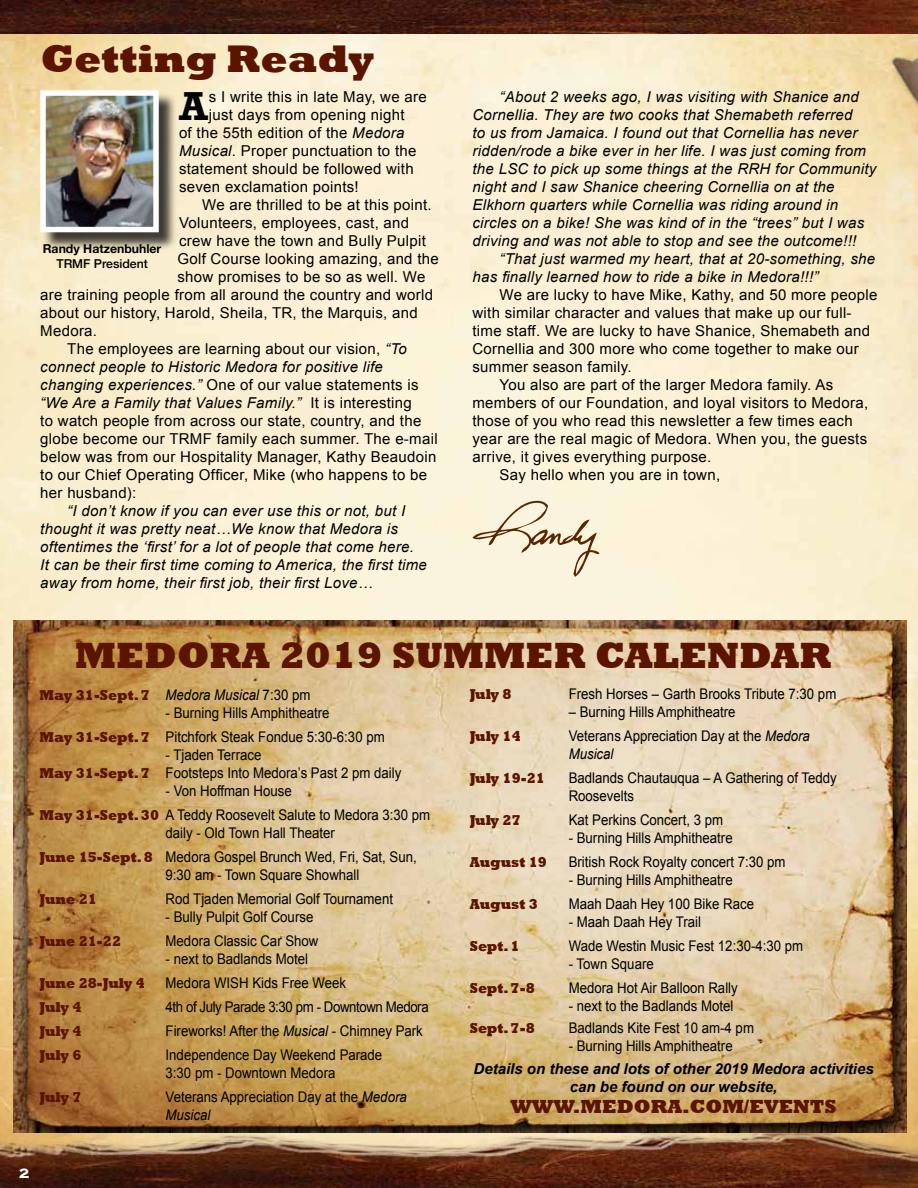
<style>
.page{position:relative;width:918px;height:1188px;background:#fff}
.page>*{position:absolute;margin:0;border:0;box-sizing:border-box;transform-origin:0 0}
.t1{font:700 41.55px "Rockwell";color:#000}
.t2{font:800 39.45px "Rockwell";color:#5b1400}
.t3{font:800 37.5px "Rockwell";color:#5b1400}
.t4{font:800 19.5px "Rockwell";color:#5b1400}
.t5{font:700 18px "Copperplate";color:#fff}
.t6{font:15px "Arial";letter-spacing:.02em;color:#000}
.t7{font:italic 15px/18px "Arial";letter-spacing:.02em;color:#000}
.t8{font:italic 700 15px/18px "Arial";color:#000;text-align:center}
.t9{font:14.7px/24px "Arial";color:#000;scale:.9 1}
.t10{font:800 14.7px "Rockwell";color:#5b1400;scale:.9 1}
.t11{font:14.7px "Arial";letter-spacing:-.03em;color:#000;scale:.9 1}
.t12{font:italic 14.7px "Arial";color:#000;scale:.9 1}
.t13{font:700 12.3px "Helvetica Neue";color:#000}
.t14{font:500 12.3px "Helvetica Neue";color:#000}
.s1{font-style:italic}
.s2{font-style:normal}
.s3{font-family:"Rockwell";font-weight:800;font-style:normal;color:#5b1400}
.s4{font-family:"Rockwell";font-weight:800;color:#5b1400}
</style>
<div class="page">
<img style="left:0;top:34px;width:918px;height:1086px">
<img style="left:0;top:0;width:891px;height:34px">
<div style="left:43px;top:93px;width:135px;height:158px;background:#000;opacity:.75"></div>
<img style="left:46px;top:96px;width:107px;height:130px">
<div style="left:40px;top:90px;width:119px;height:142px;border:5px solid #fff"></div>
<div style="left:891px;top:0;width:27px;height:261px;background:#f6e4c1"></div>
<img style="left:871px;top:1px;width:47px;height:189px">
<svg style="left:472px;top:500px;width:127px;height:77px"></svg>
<img style="left:898px;top:596px;width:20px;height:324px">
<div style="left:898px;top:306px;width:20px;height:290px;background:#f7eac9"></div>
<img style="left:0;top:1120px;width:918px;height:68px">
<img style="left:14px;top:620px;width:892px;height:513px">
<h2 class="t2" style="left:41px;top:36px;width:335px">Getting Ready</h2>
<h1 class="t1" style="left:179px;top:81px;width:30px">A</h1>
<p class="t6" style="left:209px;top:87px;width:220px">s I write this in late May, we are</p>
<p class="t6" style="left:209px;top:105px;width:197px">just days from opening night</p>
<p class="t6" style="left:179px;top:123px;width:227px">of the 55th edition of the <span class="s1">Medora</span></p>
<p class="t6" style="left:179px;top:141px;width:239px"><span class="s1">Musical</span>. Proper punctuation to the</p>
<p class="t6" style="left:179px;top:159px;width:236px">statement should be followed with</p>
<p class="t6" style="left:179px;top:177px;width:181px">seven exclamation points!</p>
<p class="t6" style="left:202px;top:195px;width:231px">We are thrilled to be at this point.</p>
<p class="t6" style="left:179px;top:213px;width:232px">Volunteers, employees, cast, and</p>
<p class="t6" style="left:179px;top:231px;width:248px">crew have the town and Bully Pulpit</p>
<p class="t6" style="left:177px;top:249px;width:263px">Golf Course looking amazing, and the</p>
<p class="t6" style="left:177px;top:267px;width:250px">show promises to be so as well. We</p>
<p class="t6" style="left:40px;top:285px;width:394px">are training people from all around the country and world</p>
<p class="t6" style="left:40px;top:303px;width:379px">about our history, Harold, Sheila, TR, the Marquis, and</p>
<p class="t6" style="left:40px;top:321px;width:58px">Medora.</p>
<p class="t6" style="left:67px;top:339px;width:341px">The employees are learning about our vision, <span class="s1">“To</span></p>
<p class="t7" style="left:40px;top:358px;width:344px">connect people to Historic Medora for positive life</p>
<p class="t6" style="left:40px;top:375px;width:380px"><span class="s1">changing experiences.”</span> One of our value statements is</p>
<p class="t7" style="left:40px;top:394px;width:373px">“We Are a Family that Values Family.” <span class="s2">It is interesting</span></p>
<p class="t6" style="left:40px;top:411px;width:383px">to watch people from across our state, country, and the</p>
<p class="t6" style="left:40px;top:429px;width:399px">globe become our TRMF family each summer. The e-mail</p>
<p class="t6" style="left:40px;top:447px;width:398px">below was from our Hospitality Manager, Kathy Beaudoin</p>
<p class="t6" style="left:40px;top:465px;width:388px">to our Chief Operating Officer, Mike (who happens to be</p>
<p class="t6" style="left:40px;top:483px;width:98px">her husband):</p>
<p class="t7" style="left:40px;top:502px;width:388px;text-indent:27px">“I don’t know if you can ever use this or not, but I thought it was pretty neat…We know that Medora is oftentimes the ‘first’ for a lot of people that come here.<br>It can be their first time coming to America, the first time away from home, their first job, their first Love…</p>
<p class="t13" style="left:43px;top:239px;width:120px">Randy Hatzenbuhler</p>
<p class="t14" style="left:56px;top:254px;width:93px">TRMF President</p>
<p class="t7" style="left:472px;top:88px;width:405px;text-indent:27px">“About 2 weeks ago, I was visiting with Shanice and Cornellia. They are two cooks that Shemabeth referred<br>to us from Jamaica. I found out that Cornellia has never ridden/rode a bike ever in her life. I was just coming from the LSC to pick up some things at the RRH for Community night and I saw Shanice cheering Cornellia on at the Elkhorn quarters while Cornellia was riding around in circles on a bike! She was kind of in the “trees” but I was driving and was not able to stop and see the outcome!!!</p>
<p class="t7" style="left:472px;top:250px;width:404px;text-indent:27px">“That just warmed my heart, that at 20-something, she has finally learned how to ride a bike in Medora!!!”</p>
<p class="t6" style="left:500px;top:285px;width:379px">We are lucky to have Mike, Kathy, and 50 more people</p>
<p class="t6" style="left:472px;top:303px;width:381px">with similar character and values that make up our full-</p>
<p class="t6" style="left:472px;top:321px;width:399px">time staff. We are lucky to have Shanice, Shemabeth and</p>
<p class="t6" style="left:472px;top:339px;width:388px">Cornellia and 300 more who come together to make our</p>
<p class="t6" style="left:472px;top:357px;width:161px">summer season family.</p>
<p class="t6" style="left:500px;top:375px;width:335px">You also are part of the larger Medora family. As</p>
<p class="t6" style="left:472px;top:393px;width:397px">members of our Foundation, and loyal visitors to Medora,</p>
<p class="t6" style="left:472px;top:411px;width:382px">those of you who read this newsletter a few times each</p>
<p class="t6" style="left:472px;top:429px;width:396px">year are the real magic of Medora. When you, the guests</p>
<p class="t6" style="left:472px;top:447px;width:240px">arrive, it gives everything purpose.</p>
<p class="t6" style="left:500px;top:465px;width:222px">Say hello when you are in town,</p>
<h3 class="t3" style="left:75px;top:633px;width:758px">MEDORA 2019 SUMMER CALENDAR</h3>
<p class="t12" style="left:40px;top:685px;width:302px"><span class="s3">May 31-Sept. 7</span> Medora Musical <span class="s2">7:30 pm</span></p>
<p class="t9" style="left:40px;top:701px;width:385px;text-indent:126px">- Burning Hills Amphitheatre<br><span class="s4">May 31-Sept. 7</span> Pitchfork Steak Fondue 5:30-6:30 pm</p>
<p class="t9" style="left:40px;top:745px;width:404px;line-height:18.5px;text-indent:126px">- Tjaden Terrace<br><span class="s4">May 31-Sept. 7</span> Footsteps Into Medora’s Past 2 pm daily</p>
<p class="t9" style="left:40px;top:779px;width:436px;text-indent:126px">- Von Hoffman House<br><span class="s4">May 31-Sept. 30</span> A Teddy Roosevelt Salute to Medora 3:30 pm</p>
<p class="t9" style="left:40px;top:821px;width:421px;text-indent:126px">daily - Old Town Hall Theater<br><span class="s4">June 15-Sept. 8</span> Medora Gospel Brunch Wed, Fri, Sat, Sun,</p>
<p class="t9" style="left:166px;top:863px;width:217px">9:30 am - Town Square Showhall</p>
<p class="t10" style="left:40px;top:891px;width:65px">June 21</p>
<p class="t9" style="left:166px;top:887px;width:254px">Rod Tjaden Memorial Golf Tournament</p>
<p class="t9" style="left:166px;top:905px;width:166px">- Bully Pulpit Golf Course</p>
<p class="t10" style="left:40px;top:933px;width:92px">June 21-22</p>
<p class="t9" style="left:166px;top:929px;width:171px">Medora Classic Car Show</p>
<p class="t9" style="left:166px;top:947px;width:160px">- next to Badlands Motel</p>
<p class="t10" style="left:40px;top:975px;width:119px">June 28-July 4</p>
<p class="t9" style="left:166px;top:971px;width:202px">Medora WISH Kids Free Week</p>
<p class="t10" style="left:40px;top:999px;width:48px">July 4</p>
<p class="t11" style="left:166px;top:997px;width:294px">4th of July Parade 3:30 pm - Downtown Medora</p>
<p class="t10" style="left:40px;top:1023px;width:48px">July 4</p>
<p class="t9" style="left:166px;top:1019px;width:287px">Fireworks! After the <span class="s1">Musical</span> - Chimney Park</p>
<p class="t10" style="left:40px;top:1047px;width:48px">July 6</p>
<p class="t9" style="left:166px;top:1046px;width:242px;line-height:18px">Independence Day Weekend Parade<br>3:30 pm - Downtown Medora</p>
<p class="t10" style="left:40px;top:1089px;width:48px">July 7</p>
<p class="t9" style="left:166px;top:1088px;width:270px;line-height:18px">Veterans Appreciation Day at the <span class="s1">Medora<br>Musical</span></p>
<p class="t10" style="left:470px;top:686px;width:48px">July 8</p>
<p class="t9" style="left:569px;top:682px;width:299px">Fresh Horses – Garth Brooks Tribute 7:30 pm</p>
<p class="t9" style="left:569px;top:700px;width:187px">– Burning Hills Amphitheatre</p>
<p class="t10" style="left:470px;top:728px;width:58px">July 14</p>
<p class="t9" style="left:569px;top:727px;width:270px;line-height:18px">Veterans Appreciation Day at the <span class="s1">Medora<br>Musical</span></p>
<p class="t10" style="left:470px;top:770px;width:85px">July 19-21</p>
<p class="t9" style="left:569px;top:769px;width:300px;line-height:17.7px">Badlands Chautauqua – A Gathering of Teddy<br>Roosevelts</p>
<p class="t10" style="left:470px;top:811px;width:58px">July 27</p>
<p class="t9" style="left:569px;top:808px;width:173px">Kat Perkins Concert, 3 pm</p>
<p class="t9" style="left:569px;top:826px;width:184px">- Burning Hills Amphitheatre</p>
<p class="t10" style="left:470px;top:853px;width:87px">August 19</p>
<p class="t9" style="left:569px;top:850px;width:242px">British Rock Royalty concert 7:30 pm</p>
<p class="t9" style="left:569px;top:868px;width:184px">- Burning Hills Amphitheatre</p>
<p class="t10" style="left:470px;top:895px;width:77px">August 3</p>
<p class="t9" style="left:569px;top:892px;width:207px">Maah Daah Hey 100 Bike Race</p>
<p class="t9" style="left:569px;top:910px;width:149px">- Maah Daah Hey Trail</p>
<p class="t10" style="left:470px;top:937px;width:57px">Sept. 1</p>
<p class="t9" style="left:569px;top:934px;width:262px">Wade Westin Music Fest 12:30-4:30 pm</p>
<p class="t9" style="left:569px;top:952px;width:96px">- Town Square</p>
<p class="t10" style="left:470px;top:979px;width:74px">Sept. 7-8</p>
<p class="t9" style="left:569px;top:976px;width:189px">Medora Hot Air Balloon Rally</p>
<p class="t9" style="left:569px;top:994px;width:185px">- next to the Badlands Motel</p>
<p class="t10" style="left:470px;top:1020px;width:74px">Sept. 7-8</p>
<p class="t9" style="left:569px;top:1016px;width:207px">Badlands Kite Fest 10 am-4 pm</p>
<p class="t9" style="left:569px;top:1034px;width:184px">- Burning Hills Amphitheatre</p>
<p class="t8" style="left:474px;top:1060px;width:402px">Details on these and lots of other 2019 Medora activities can be found on our website,</p>
<h3 class="t4" style="left:510px;top:1095px;width:328px">WWW.MEDORA.COM/EVENTS</h3>
<p class="t5" style="left:19px;top:1161px;width:12px">2</p>
</div>
